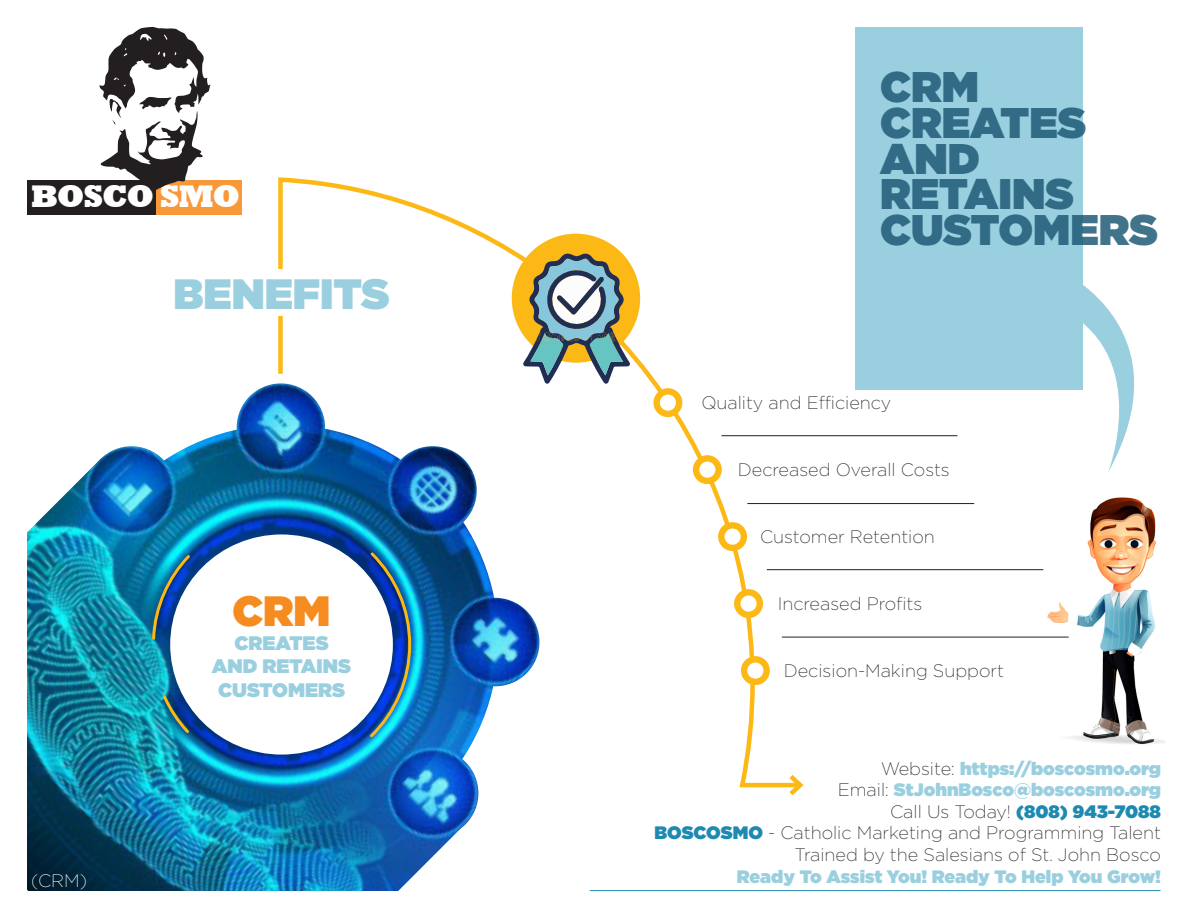
<style>
.page{position:relative;width:1188px;height:918px;background:#fff}
.page>*{position:absolute;margin:0;border:0;box-sizing:border-box;transform-origin:0 0}
.t1{font:900 42.9px/35.5px "Gotham";color:#1d5974}
.t2{font:900 42.45px "Gotham";color:#9acfe0}
.t3{font:900 42.45px "Gotham";color:#f68b1f}
.t4{font:800 32.1px "Rockwell";letter-spacing:-.04em;color:#fff}
.t5{font:900 19.5px/23.5px "Gotham";color:#9acfe0;text-align:center}
.t6{font:200 18px/21.6px "Gotham";color:#231f20;text-align:right}
.t7{font:900 18px "Gotham";color:#9acfe0}
.t8{font:900 18px "Gotham";color:#1f8ab1}
.t9{font:200 18px "Gotham";color:#fff}
.s1{font-weight:200;color:#231f20}
.s2{font-weight:900;color:#1f8ab1}
</style>
<div class="page">
<svg style="left:631px;top:350px;width:174px;height:438px"></svg>
<svg style="left:785px;top:770px;width:20px;height:26px"></svg>
<hr style="left:590px;top:890px;width:570px;height:1px;background:#1f8ab1">
<img style="left:180px;top:429px;width:318px;height:320px">
<img style="left:27px;top:458px;width:439px;height:433px">
<img style="left:384px;top:446px;width:97px;height:93px">
<img style="left:447px;top:598px;width:93px;height:93px">
<img style="left:232px;top:383px;width:97px;height:93px">
<img style="left:83px;top:446px;width:97px;height:93px">
<img style="left:386px;top:749px;width:93px;height:93px">
<div style="left:170px;top:534px;width:223px;height:221px;background:#fff;border-radius:50%"></div>
<svg style="left:150px;top:552px;width:43px;height:90px"></svg>
<img style="left:367px;top:550px;width:46px;height:190px">
<svg style="left:161px;top:693px;width:31px;height:43px"></svg>
<svg style="left:278px;top:177px;width:303px;height:197px"></svg>
<div style="left:173px;top:269px;width:217px;height:47px;background:#fff"></div>
<div style="left:512px;top:234px;width:128px;height:129px;background:#fcb814;border-radius:50%"></div>
<div style="left:653px;top:388px;width:29px;height:29px;background:#fcb814;border-radius:50%"></div>
<div style="left:660px;top:395px;width:16px;height:16px;background:#fff;border-radius:50%"></div>
<div style="left:693px;top:455px;width:29px;height:29px;background:#fcb814;border-radius:50%"></div>
<div style="left:718px;top:522px;width:29px;height:29px;background:#fcb814;border-radius:50%"></div>
<div style="left:734px;top:589px;width:29px;height:29px;background:#fcb814;border-radius:50%"></div>
<div style="left:741px;top:656px;width:29px;height:29px;background:#fcb814;border-radius:50%"></div>
<svg style="left:523px;top:253px;width:108px;height:131px"></svg>
<hr style="left:721px;top:435px;width:236px;height:1px;background:#231f20">
<hr style="left:747px;top:503px;width:227px;height:1px;background:#231f20">
<hr style="left:782px;top:637px;width:287px;height:1px;background:#231f20">
<hr style="left:767px;top:569px;width:276px;height:1px;background:#231f20">
<div style="left:699px;top:462px;width:16px;height:16px;background:#fff;border-radius:50%"></div>
<div style="left:725px;top:529px;width:16px;height:16px;background:#fff;border-radius:50%"></div>
<div style="left:740px;top:596px;width:17px;height:16px;background:#fff;border-radius:50%"></div>
<div style="left:747px;top:663px;width:16px;height:16px;background:#fff;border-radius:50%"></div>
<div style="left:855px;top:27px;width:228px;height:362px;background:#9acfe0"></div>
<svg style="left:1065px;top:285px;width:70px;height:187px"></svg>
<div style="left:27px;top:180px;width:130px;height:34px;background:#231f20"></div>
<div style="left:157px;top:180px;width:85px;height:34px;background:#f99839"></div>
<svg style="left:99px;top:27px;width:111px;height:164px"></svg>
<img style="left:1030px;top:497px;width:135px;height:248px">
<p class="t4" style="left:31px;top:178px;width:211px">BOSCO SMO</p>
<p class="t2" style="left:173px;top:264px;width:218px">BENEFITS</p>
<p class="t9" style="left:31px;top:871px;width:57px">(CRM)</p>
<p class="t3" style="left:233px;top:581px;width:99px">CRM</p>
<p class="t5" style="left:212px;top:631px;width:141px">CREATES<br>AND RETAINS<br>CUSTOMERS</p>
<h1 class="t1" style="left:880px;top:69px;width:279px">CRM<br>CREATES<br>AND<br>RETAINS<br>CUSTOMERS</h1>
<p class="t6" style="left:701px;top:392px;width:192px">Quality and Efficiency</p>
<p class="t6" style="left:738px;top:459px;width:213px">Decreased Overall Costs</p>
<p class="t6" style="left:760px;top:526px;width:176px">Customer Retention</p>
<p class="t6" style="left:778px;top:593px;width:146px">Increased Profits</p>
<p class="t6" style="left:784px;top:660px;width:222px">Decision-Making Support</p>
<p class="t7" style="left:881px;top:755px;width:281px"><span class="s1">Website:</span> https://boscosmo.org</p>
<p class="t7" style="left:838px;top:777px;width:325px"><span class="s1">Email:</span> StJohnBosco@boscosmo.org</p>
<p class="t8" style="left:890px;top:799px;width:272px"><span class="s1">Call Us Today!</span> (808) 943-7088</p>
<p class="t6" style="left:654px;top:822px;width:508px"><span class="s2">BOSCOSMO</span> - Catholic Marketing and Programming Talent<br>Trained by the Salesians of St. John Bosco</p>
<p class="t7" style="left:737px;top:863px;width:426px">Ready To Assist You! Ready To Help You Grow!</p>
</div>
